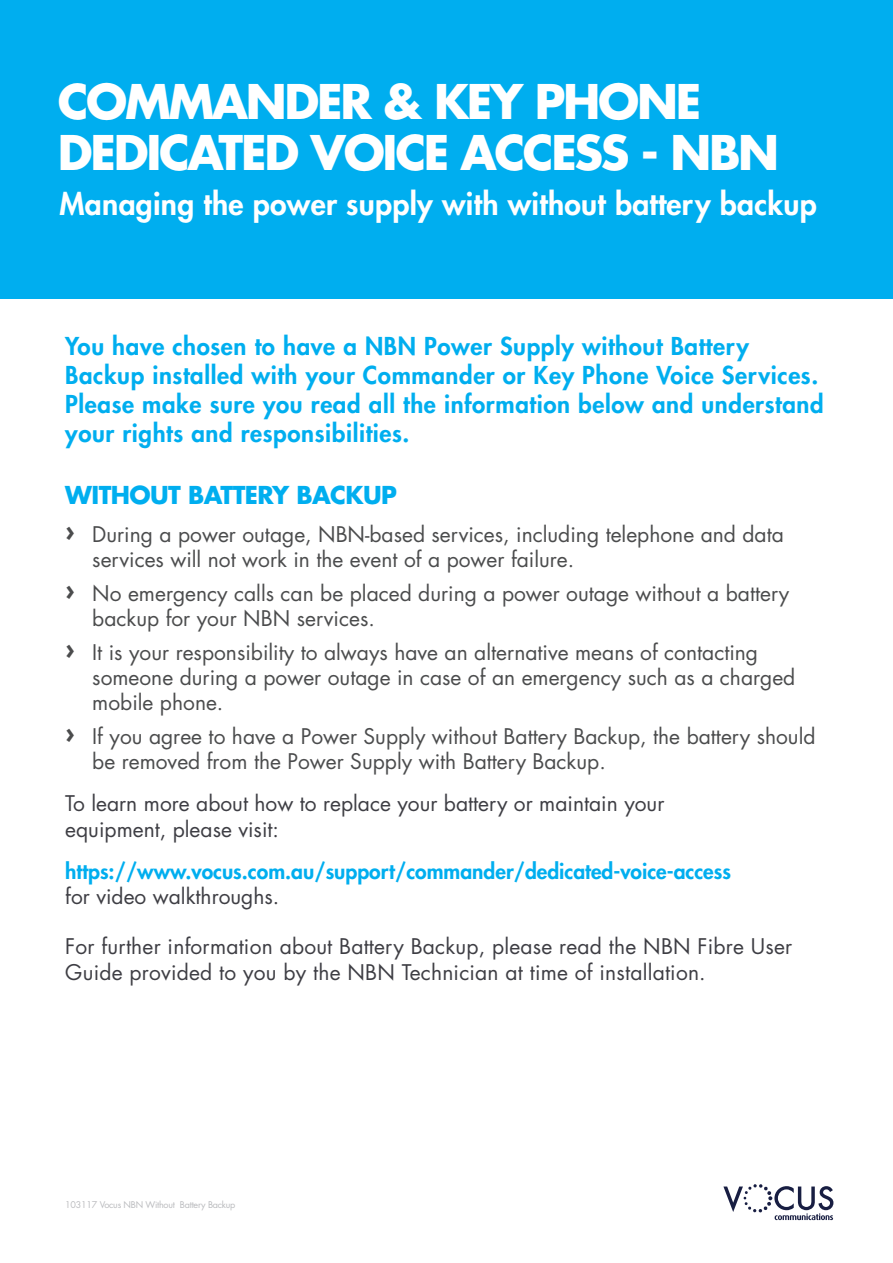
<style>
.page{position:relative;width:893px;height:1263px;background:#fff}
.page>*{position:absolute;margin:0;border:0;box-sizing:border-box;transform-origin:0 0}
.t1{font:700 46.5px/51px "Futura Std";letter-spacing:-.05em;color:#fff}
.t2{font:800 30px "Futura Std";letter-spacing:.01em;color:#fff}
.t3{font:800 24px/28.8px "Futura Std";letter-spacing:.025em;color:#00aeef}
.t4{font:700 24px "Futura Std";letter-spacing:-.025em;color:#00aeef}
.t5{font:21px/25.2px "Futura Std";color:#4b4c4d}
.t6{font:21px/25.2px "Futura Std";letter-spacing:.01em;color:#3e3e44}
.t7{font:800 21px "Futura Std";color:#00aeef}
.t8{font:9px "Futura Std";letter-spacing:-.025em;color:#babbbe}
.s1{font-weight:700;font-size:27px}
</style>
<div class="page">
<div style="left:0;top:0;width:893px;height:299px;background:#00aeef"></div>
<svg style="left:723px;top:1184px;width:110px;height:36px"></svg>
<h1 class="t1" style="left:58px;top:75px;width:723px">COMMANDER &amp; KEY PHONE<br>DEDICATED VOICE ACCESS - NBN</h1>
<h2 class="t2" style="left:60px;top:185px;width:759px">Managing the power supply with without battery backup</h2>
<p class="t3" style="left:65px;top:332px;width:760px">You have chosen to have a NBN Power Supply without Battery Backup installed with your Commander or Key Phone Voice Services.<br>Please make sure you read all the information below and understand your rights and responsibilities.</p>
<p class="t4" style="left:65px;top:479px;width:333px">WITHOUT BATTERY BACKUP</p>
<p class="t5" style="left:92px;top:522px;width:693px;text-indent:-27px"><span class="s1">›</span> During a power outage, NBN-based services, including telephone and data services will not work in the event of a power failure.</p>
<p class="t5" style="left:92px;top:581px;width:699px;text-indent:-27px"><span class="s1">›</span> No emergency calls can be placed during a power outage without a battery backup for your NBN services.</p>
<p class="t5" style="left:92px;top:640px;width:705px;text-indent:-27px"><span class="s1">›</span> It is your responsibility to always have an alternative means of contacting someone during a power outage in case of an emergency such as a charged mobile phone.</p>
<p class="t5" style="left:92px;top:724px;width:725px;text-indent:-27px"><span class="s1">›</span> If you agree to have a Power Supply without Battery Backup, the battery should be removed from the Power Supply with Battery Backup.</p>
<p class="t6" style="left:65px;top:791px;width:601px">To learn more about how to replace your battery or maintain your equipment, please visit:</p>
<p class="t7" style="left:65px;top:858px;width:667px">https://www.vocus.com.au/support/commander/dedicated-voice-access</p>
<p class="t6" style="left:65px;top:884px;width:216px">for video walkthroughs.</p>
<p class="t6" style="left:65px;top:934px;width:728px">For further information about Battery Backup, please read the NBN Fibre User<br>Guide provided to you by the NBN Technician at time of installation.</p>
<p class="t8" style="left:65px;top:1199px;width:172px">103117 Vocus NBN Without Battery Backup</p>
</div>
